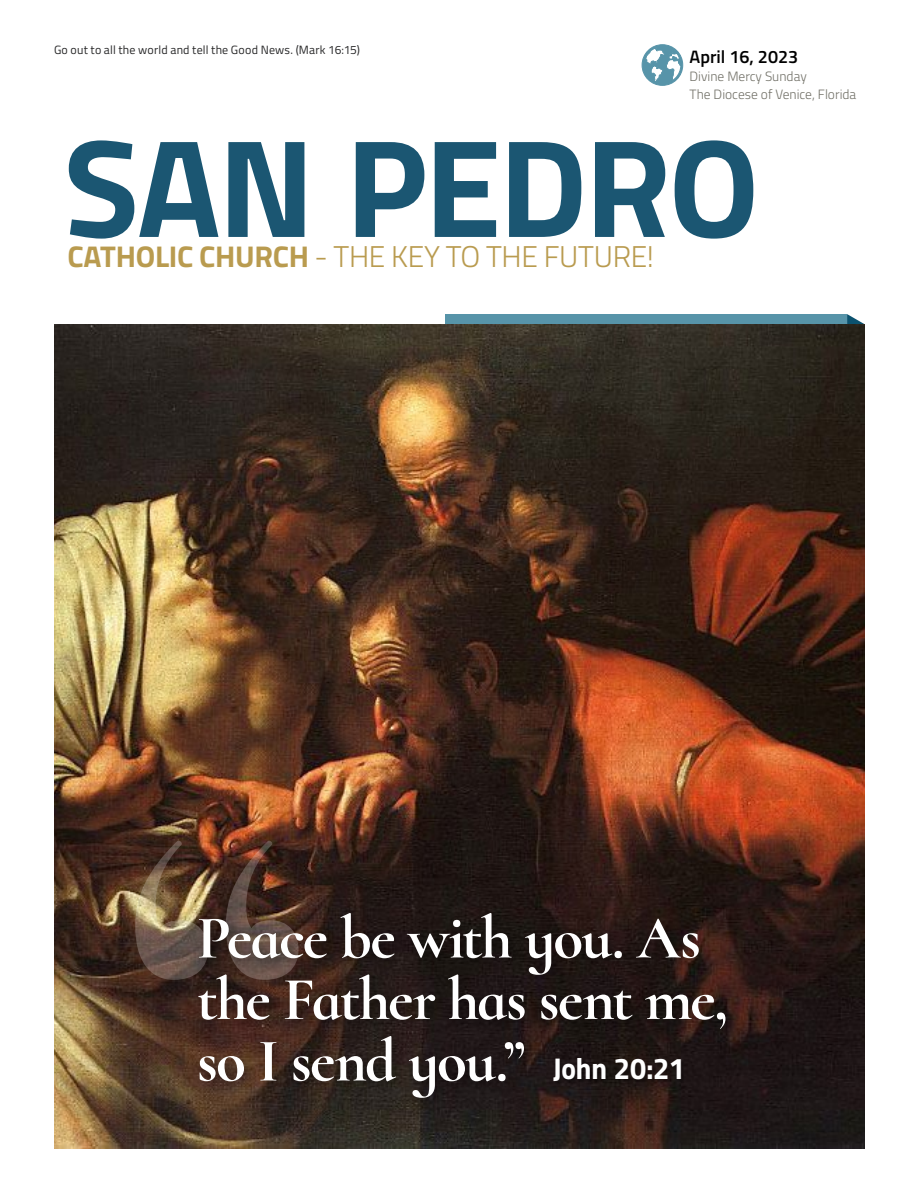
<style>
.page{position:relative;width:918px;height:1188px;background:#fff}
.page>*{position:absolute;margin:0;border:0;box-sizing:border-box;transform-origin:0 0}
.t1{font:700 523.5px "Cormorant Infant";color:#fff}
.t2{font:700 139.5px "Titillium";letter-spacing:-.02em;color:#1b5672}
.t3{font:700 61.5px/61.5px "Cormorant Infant";letter-spacing:-.03em;color:#fff}
.t4{font:300 30px "Titillium";letter-spacing:-.01em;color:#b99b4f}
.t5{font:600 18px "Titillium";color:#000}
.t6{font:300 13.5px/18px "Titillium";color:#727168}
.t7{font:12px "Titillium";letter-spacing:.015em;color:#282829}
.s1{font-weight:700}
.s2{font-family:"Titillium Bold Upright";font-weight:400;font-size:30px}
</style>
<div class="page">
<div style="left:445px;top:314px;width:402px;height:273px;background:#5794a9"></div>
<svg style="left:847px;top:314px;width:17px;height:11px"></svg>
<img style="left:55px;top:325px;width:809px;height:823px">
<div style="left:113px;top:823px;width:241px;height:213px;background:#000;opacity:.43"></div>
<div style="left:194px;top:908px;width:545px;height:203px;background:#000;opacity:.43"></div>
<div style="left:554px;top:1059px;width:131px;height:26px;background:#1c1312"></div>
<svg style="left:642px;top:44px;width:41px;height:42px"></svg>
<p class="t7" style="left:54px;top:41px;width:307px">Go out to all the world and tell the Good News. (Mark 16:15)</p>
<p class="t5" style="left:690px;top:43px;width:110px">April 16, 2023</p>
<p class="t6" style="left:690px;top:67px;width:168px">Divine Mercy Sunday<br>The Diocese of Venice, Florida</p>
<h2 class="t2" style="left:64px;top:82px;width:697px">SAN PEDRO</h2>
<p class="t4" style="left:68px;top:235px;width:588px"><span class="s1">CATHOLIC CHURCH</span> - THE KEY TO THE FUTURE!</p>
<h1 class="t1" style="left:128px;top:694px;width:179px">“</h1>
<p class="t3" style="left:197px;top:907px;width:533px">Peace be with you. As the Father has sent me, so I send you.” <span class="s2">John 20:21</span></p>
</div>
